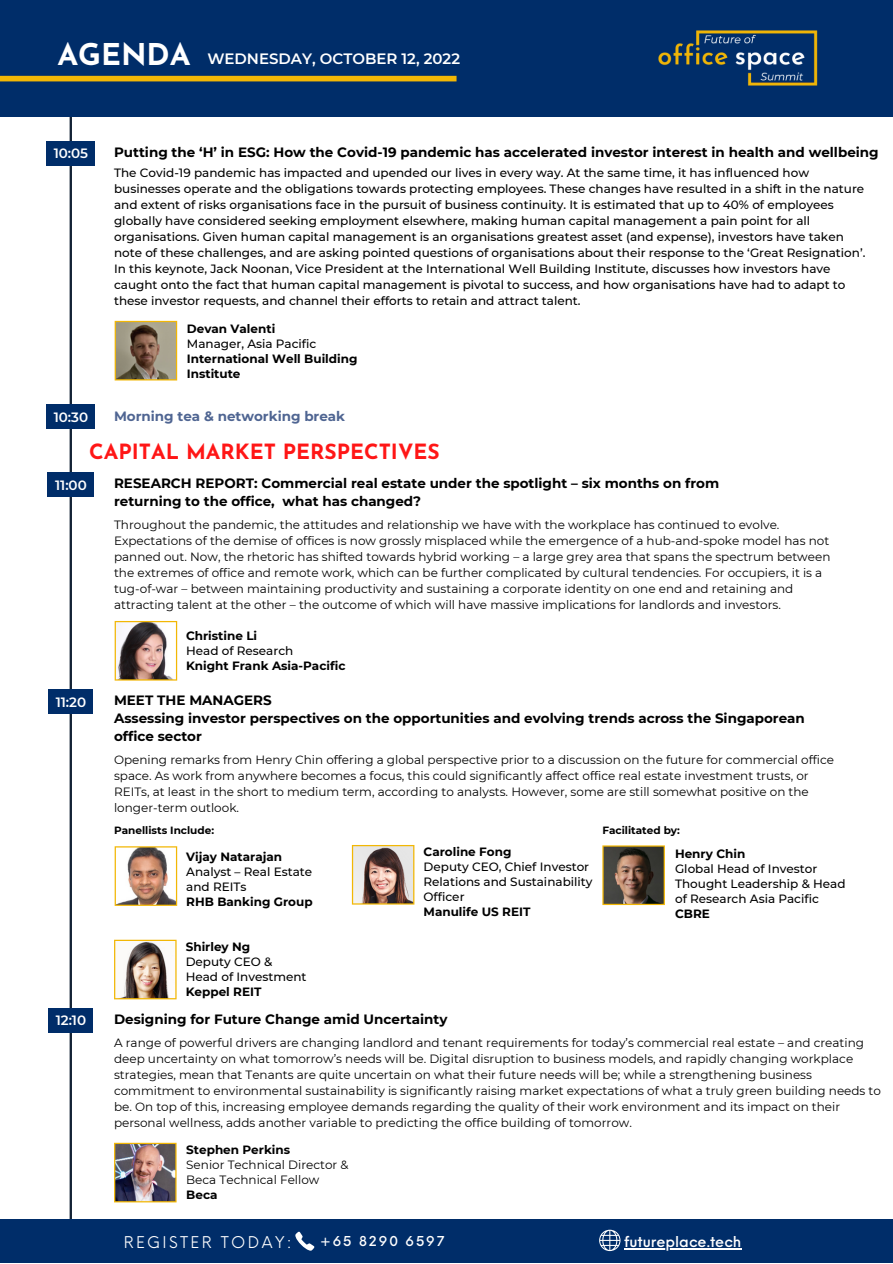
<style>
.page{position:relative;width:893px;height:1264px;background:#fff}
.page>*{position:absolute;margin:0;border:0;box-sizing:border-box;transform-origin:0 0}
.t1{font:700 30px "Josefin Sans";color:#fff}
.t2{font:700 21px "Josefin Sans";color:#ff1616}
.t3{font:15.75px "Neue Einstellung";letter-spacing:.15em;color:#fff}
.t4{font:600 15px "Montserrat";color:#fff}
.t5{font:500 14.7px "Neue Einstellung";color:#fff}
.t6{font:700 13.5px/18px "Montserrat";color:#000}
.t7{font:700 13.5px "Montserrat";color:#4f6592}
.t8{font:600 13.5px "Montserrat";color:#fff}
.t9{font:500 13.35px "Neue Einstellung";letter-spacing:.15em;color:#fff}
.t10{font:12px/16px "Montserrat";color:#000}
.t11{font:500 12px/16px "Montserrat";color:#000}
.t12{font:700 12px/15px "Montserrat";color:#000}
.t13{font:700 10.5px "Montserrat";color:#000}
</style>
<div class="page">
<svg style="left:65px;top:117px;width:11px;height:1102px"></svg>
<div style="left:0;top:0;width:892px;height:117px;background:#002d69"></div>
<div style="left:0;top:76px;width:456px;height:5px;background:#f2b705"></div>
<div style="left:48px;top:472px;width:46px;height:24px;background:#002d69"></div>
<svg style="left:115px;top:621px;width:62px;height:59px"></svg>
<div style="left:46px;top:404px;width:49px;height:25px;background:#002d69"></div>
<div style="left:0;top:1219px;width:892px;height:43px;background:#002d69"></div>
<svg style="left:295px;top:1231px;width:19px;height:19px"></svg>
<svg style="left:599px;top:1229px;width:21px;height:21px"></svg>
<hr style="left:624px;top:1248px;width:117px;height:1px;background:#fff">
<img style="left:658px;top:30px;width:160px;height:56px">
<div style="left:46px;top:141px;width:49px;height:24px;background:#002d69"></div>
<svg style="left:115px;top:321px;width:62px;height:59px"></svg>
<div style="left:48px;top:689px;width:45px;height:24px;background:#002d69"></div>
<svg style="left:352px;top:845px;width:62px;height:59px"></svg>
<svg style="left:115px;top:846px;width:62px;height:59px"></svg>
<svg style="left:602px;top:845px;width:63px;height:60px"></svg>
<svg style="left:114px;top:939px;width:62px;height:60px"></svg>
<div style="left:48px;top:1008px;width:45px;height:24px;background:#002d69"></div>
<img style="left:114px;top:1142px;width:62px;height:60px">
<h1 class="t1" style="left:57px;top:43px;width:135px">AGENDA</h1>
<p class="t4" style="left:207px;top:49px;width:254px">WEDNESDAY, OCTOBER 12, 2022</p>
<p class="t8" style="left:54px;top:145px;width:36px">10:05</p>
<p class="t6" style="left:114px;top:143px;width:766px">Putting the ‘H’ in ESG: How the Covid-19 pandemic has accelerated investor interest in health and wellbeing</p>
<p class="t11" style="left:114px;top:165px;width:752px">The Covid-19 pandemic has impacted and upended our lives in every way. At the same time, it has influenced how businesses operate and the obligations towards protecting employees. These changes have resulted in a shift in the nature and extent of risks organisations face in the pursuit of business continuity. It is estimated that up to 40% of employees globally have considered seeking employment elsewhere, making human capital management a pain point for all organisations. Given human capital management is an organisations greatest asset (and expense), investors have taken note of these challenges, and are asking pointed questions of organisations about their response to the ‘Great Resignation’.<br>In this keynote, Jack Noonan, Vice President at the International Well Building Institute, discusses how investors have caught onto the fact that human capital management is pivotal to success, and how organisations have had to adapt to these investor requests, and channel their efforts to retain and attract talent.</p>
<p class="t12" style="left:187px;top:321px;width:90px">Devan Valenti</p>
<p class="t11" style="left:187px;top:335px;width:131px">Manager, Asia Pacific</p>
<p class="t12" style="left:187px;top:351px;width:172px">International Well Building<br>Institute</p>
<p class="t8" style="left:54px;top:408px;width:36px">10:30</p>
<p class="t7" style="left:114px;top:407px;width:233px">Morning tea &amp; networking break</p>
<h2 class="t2" style="left:89px;top:443px;width:352px">CAPITAL MARKET PERSPECTIVES</h2>
<p class="t8" style="left:55px;top:476px;width:33px">11:00</p>
<p class="t6" style="left:114px;top:474px;width:606px">RESEARCH REPORT: Commercial real estate under the spotlight – six months on from returning to the office, what has changed?</p>
<p class="t10" style="left:114px;top:517px;width:717px">Throughout the pandemic, the attitudes and relationship we have with the workplace has continued to evolve.<br>Expectations of the demise of offices is now grossly misplaced while the emergence of a hub-and-spoke model has not panned out. Now, the rhetoric has shifted towards hybrid working – a large grey area that spans the spectrum between the extremes of office and remote work, which can be further complicated by cultural tendencies. For occupiers, it is a tug-of-war – between maintaining productivity and sustaining a corporate identity on one end and retaining and attracting talent at the other – the outcome of which will have massive implications for landlords and investors.</p>
<p class="t12" style="left:186px;top:628px;width:73px">Christine Li</p>
<p class="t11" style="left:186px;top:643px;width:109px">Head of Research</p>
<p class="t12" style="left:186px;top:658px;width:161px">Knight Frank Asia-Pacific</p>
<p class="t8" style="left:56px;top:693px;width:32px">11:20</p>
<p class="t6" style="left:114px;top:691px;width:692px">MEET THE MANAGERS<br>Assessing investor perspectives on the opportunities and evolving trends across the Singaporean office sector</p>
<p class="t10" style="left:114px;top:752px;width:721px">Opening remarks from Henry Chin offering a global perspective prior to a discussion on the future for commercial office space. As work from anywhere becomes a focus, this could significantly affect office real estate investment trusts, or REITs, at least in the short to medium term, according to analysts. However, some are still somewhat positive on the longer-term outlook.</p>
<p class="t13" style="left:114px;top:823px;width:102px">Panellists Include:</p>
<p class="t13" style="left:602px;top:823px;width:79px">Facilitated by:</p>
<p class="t12" style="left:423px;top:844px;width:89px">Caroline Fong</p>
<p class="t11" style="left:423px;top:859px;width:170px;line-height:15px">Deputy CEO, Chief Investor<br>Relations and Sustainability<br>Officer</p>
<p class="t12" style="left:423px;top:904px;width:108px">Manulife US REIT</p>
<p class="t12" style="left:675px;top:845px;width:72px">Henry Chin</p>
<p class="t11" style="left:675px;top:860px;width:172px;line-height:15px">Global Head of Investor<br>Thought Leadership &amp; Head of Research Asia Pacific</p>
<p class="t12" style="left:675px;top:905px;width:36px">CBRE</p>
<p class="t12" style="left:186px;top:849px;width:97px">Vijay Natarajan</p>
<p class="t11" style="left:186px;top:864px;width:127px;line-height:15px">Analyst – Real Estate and REITs</p>
<p class="t12" style="left:186px;top:894px;width:128px">RHB Banking Group</p>
<p class="t12" style="left:186px;top:939px;width:66px">Shirley Ng</p>
<p class="t11" style="left:186px;top:954px;width:122px;line-height:15px">Deputy CEO &amp;<br>Head of Investment</p>
<p class="t12" style="left:186px;top:984px;width:77px">Keppel REIT</p>
<p class="t8" style="left:56px;top:1012px;width:32px">12:10</p>
<p class="t6" style="left:114px;top:1010px;width:335px">Designing for Future Change amid Uncertainty</p>
<p class="t10" style="left:114px;top:1034px;width:768px">A range of powerful drivers are changing landlord and tenant requirements for today’s commercial real estate – and creating deep uncertainty on what tomorrow’s needs will be. Digital disruption to business models, and rapidly changing workplace strategies, mean that Tenants are quite uncertain on what their future needs will be; while a strengthening business commitment to environmental sustainability is significantly raising market expectations of what a truly green building needs to be. On top of this, increasing employee demands regarding the quality of their work environment and its impact on their personal wellness, adds another variable to predicting the office building of tomorrow.</p>
<p class="t12" style="left:186px;top:1142px;width:105px">Stephen Perkins</p>
<p class="t10" style="left:186px;top:1157px;width:164px;line-height:15px">Senior Technical Director &amp;<br>Beca Technical Fellow</p>
<p class="t12" style="left:186px;top:1187px;width:33px">Beca</p>
<h3 class="t3" style="left:124px;top:1228px;width:169px">REGISTER TODAY:</h3>
<p class="t9" style="left:320px;top:1228px;width:126px">+65 8290 6597</p>
<p class="t5" style="left:624px;top:1228px;width:119px">futureplace.tech</p>
</div>
